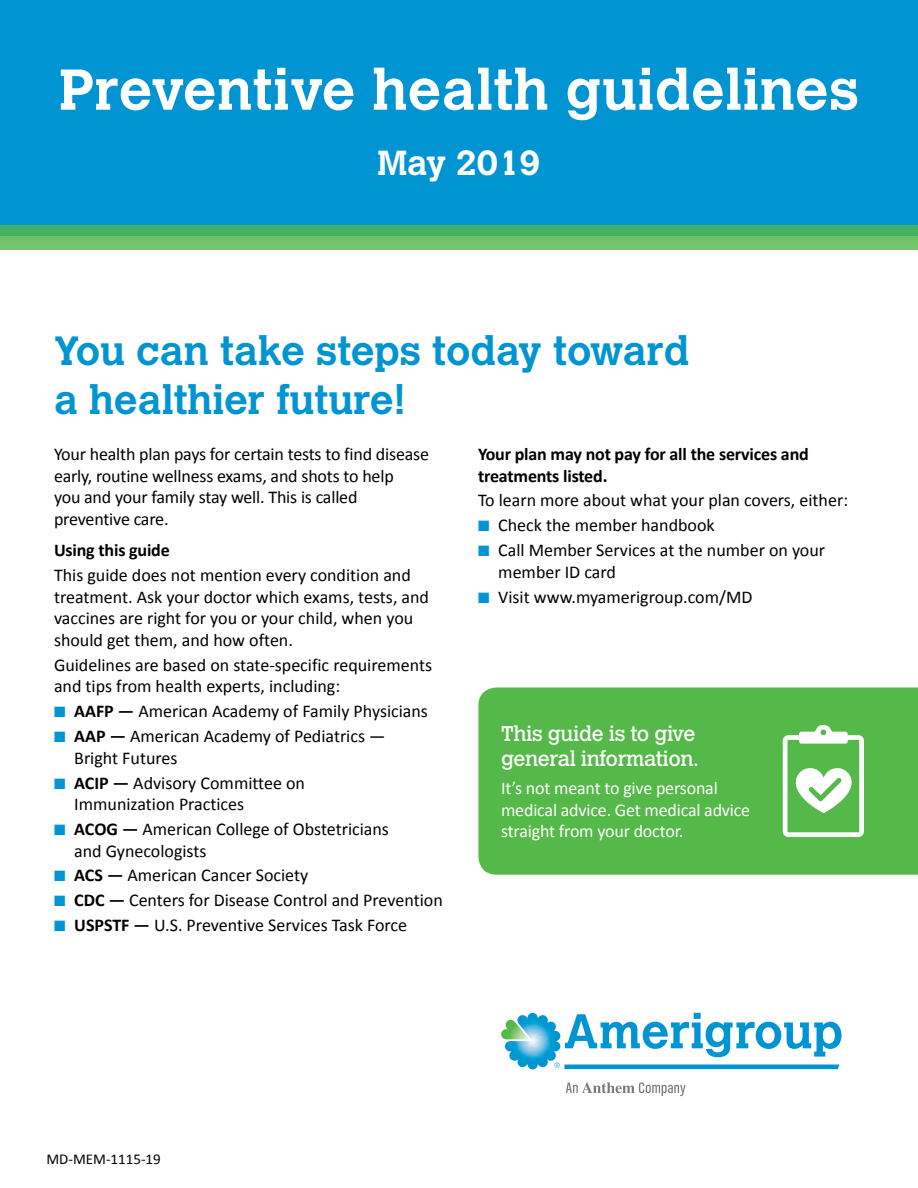
<style>
.page{position:relative;width:918px;height:1188px;background:#fff}
.page>*{position:absolute;margin:0;border:0;box-sizing:border-box;transform-origin:0 0}
.t1{font:700 57px "Calvert MT Std";letter-spacing:.01em;color:#fff}
.t2{font:700 40.5px/48.6px "Calvert MT Std";color:#0095d2}
.t3{font:700 34.5px "Calvert MT Std";color:#fff}
.t4{font:21px/25.2px "Calvert MT Std";letter-spacing:-.02em;color:#fff}
.t5{font:18px/21.6px "Calibri";color:#000}
.t6{font:18px/21.6px "Calibri";letter-spacing:-.01em;color:#fff}
.t7{font:700 18px/21.6px "Calibri";letter-spacing:-.01em;color:#000}
.t8{font:15px "Calibri";color:#000}
.t9{font:15px "Zapf Dingbats ITC";color:#0095d2}
.s1{color:#0095d2}
.s2{font-weight:700}
</style>
<div class="page">
<div style="left:478px;top:687px;width:440px;height:188px;background:#54b948"></div>
<div style="left:0;top:0;width:918px;height:235px;background:#0095d2"></div>
<svg style="left:0;top:225px;width:918px;height:25px;background:#5dbb66"></svg>
<svg style="left:783px;top:725px;width:81px;height:112px"></svg>
<img style="left:501px;top:1029px;width:3px;height:10px">
<svg style="left:566px;top:1082px;width:120px;height:14px"></svg>
<svg style="left:504px;top:1013px;width:338px;height:56px"></svg>
<h1 class="t1" style="left:59px;top:54px;width:801px">Preventive health guidelines</h1>
<h1 class="t3" style="left:377px;top:141px;width:165px">May 2019</h1>
<h2 class="t2" style="left:54px;top:326px;width:637px">You can take steps today toward a healthier future!</h2>
<p class="t5" style="left:54px;top:443px;width:377px">Your health plan pays for certain tests to find disease early, routine wellness exams, and shots to help<br>you and your family stay well. This is called preventive care.</p>
<h3 class="t7" style="left:54px;top:539px;width:117px">Using this guide</h3>
<p class="t5" style="left:54px;top:564px;width:377px">This guide does not mention every condition and treatment. Ask your doctor which exams, tests, and vaccines are right for you or your child, when you should get them, and how often.</p>
<p class="t5" style="left:54px;top:654px;width:380px">Guidelines are based on state-specific requirements and tips from health experts, including:</p>
<p class="t5" style="left:54px;top:701px;width:376px"><span class="s1">■</span> <span class="s2">AAFP —</span> American Academy of Family Physicians</p>
<p class="t5" style="left:74px;top:725px;width:313px;text-indent:-20px"><span class="s1">■</span> <span class="s2">AAP —</span> American Academy of Pediatrics —<br>Bright Futures</p>
<p class="t9" style="left:65px;top:776px;width:6px">■</p>
<h3 class="t7" style="left:478px;top:442px;width:332px">Your plan may not pay for all the services and treatments listed.</h3>
<p class="t5" style="left:478px;top:490px;width:372px">To learn more about what your plan covers, either:</p>
<p class="t5" style="left:478px;top:515px;width:238px"><span class="s1">■</span> Check the member handbook</p>
<p class="t5" style="left:498px;top:539px;width:328px;text-indent:-20px"><span class="s1">■</span> Call Member Services at the number on your member ID card</p>
<p class="t9" style="left:489px;top:590px;width:6px">■</p>
<p class="t5" style="left:478px;top:586px;width:276px"><span class="s1">■</span> Visit www.myamerigroup.com/MD</p>
<p class="t4" style="left:501px;top:721px;width:199px">This guide is to give general information.</p>
<p class="t6" style="left:501px;top:777px;width:251px">It’s not meant to give personal medical advice. Get medical advice straight from your doctor.</p>
<p class="t5" style="left:74px;top:772px;width:232px;text-indent:-20px"><span class="s1">■</span> <span class="s2">ACIP —</span> Advisory Committee on<br>Immunization Practices</p>
<p class="t9" style="left:65px;top:823px;width:6px">■</p>
<p class="t5" style="left:74px;top:818px;width:316px;text-indent:-20px"><span class="s1">■</span> <span class="s2">ACOG —</span> American College of Obstetricians and Gynecologists</p>
<p class="t5" style="left:54px;top:865px;width:256px"><span class="s1">■</span> <span class="s2">ACS —</span> American Cancer Society</p>
<p class="t5" style="left:54px;top:890px;width:390px"><span class="s1">■</span> <span class="s2">CDC —</span> Centers for Disease Control and Prevention</p>
<p class="t5" style="left:54px;top:914px;width:355px"><span class="s1">■</span> <span class="s2">USPSTF —</span> U.S. Preventive Services Task Force</p>
<p class="t8" style="left:46px;top:1150px;width:116px">MD-MEM-1115-19</p>
</div>
